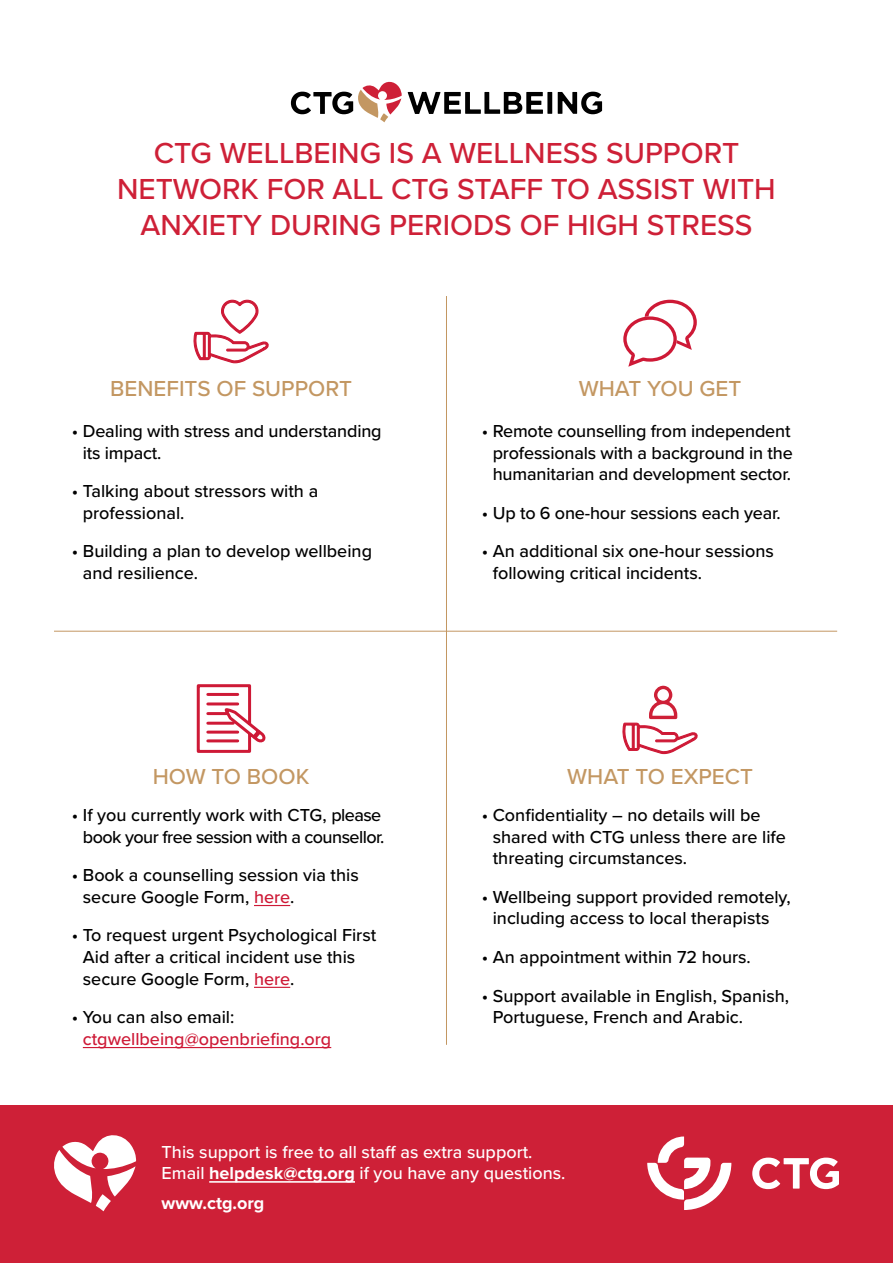
<style>
.page{position:relative;width:893px;height:1263px;background:#fff}
.page>*{position:absolute;margin:0;border:0;box-sizing:border-box;transform-origin:0 0}
.t1{font:500 30px/36px "Proxima Nova";color:#ce2037;text-align:center}
.t2{font:500 22.5px "Proxima Nova";color:#c39762}
.t3{font:500 18px/21.6px "Proxima Nova";color:#000}
.t4{font:500 18px/21.6px "Proxima Nova";color:#fff}
.t5{font:500 18px/21.6px "Proxima Nova";letter-spacing:-.03em;color:#000;text-align:right}
.t6{font:500 18px "Proxima Nova";color:#ce1936}
.t7{font:700 18px "Proxima Nova";color:#fff}
.s1{color:#ce1936}
.s2{font-weight:700}
</style>
<div class="page">
<hr style="left:254px;top:905px;width:36px;height:1px;background:#ce1936">
<hr style="left:254px;top:987px;width:36px;height:1px;background:#ce1936">
<hr style="left:83px;top:1047px;width:248px;height:1px;background:#ce1936">
<div style="left:0;top:1106px;width:893px;height:157px;background:#ce2037"></div>
<svg style="left:54px;top:1135px;width:82px;height:76px"></svg>
<hr style="left:209px;top:1181px;width:146px;height:2px;background:#fff">
<hr style="left:54px;top:631px;width:783px;height:1px;background:#c39762">
<hr style="left:446px;top:296px;width:1px;height:749px;background:#c39762">
<svg style="left:647px;top:1136px;width:84px;height:74px"></svg>
<svg style="left:752px;top:1157px;width:87px;height:32px"></svg>
<svg style="left:408px;top:92px;width:135px;height:22px"></svg>
<div style="left:547px;top:92px;width:5px;height:22px;background:#000"></div>
<svg style="left:558px;top:92px;width:44px;height:22px"></svg>
<svg style="left:291px;top:81px;width:111px;height:41px"></svg>
<svg style="left:193px;top:299px;width:76px;height:65px"></svg>
<svg style="left:623px;top:300px;width:74px;height:67px"></svg>
<svg style="left:196px;top:684px;width:70px;height:69px"></svg>
<hr style="left:208px;top:693px;width:30px;height:3px;background:#ce1936">
<hr style="left:208px;top:702px;width:30px;height:3px;background:#ce1936">
<hr style="left:208px;top:731px;width:30px;height:3px;background:#ce1936">
<hr style="left:208px;top:739px;width:30px;height:3px;background:#ce1936">
<hr style="left:208px;top:712px;width:19px;height:3px;background:#ce1936">
<hr style="left:208px;top:722px;width:25px;height:3px;background:#ce1936">
<svg style="left:622px;top:685px;width:76px;height:70px"></svg>
<h1 class="t1" style="left:117px;top:134px;width:660px">CTG WELLBEING IS A WELLNESS SUPPORT<br>NETWORK FOR ALL CTG STAFF TO ASSIST WITH<br>ANXIETY DURING PERIODS OF HIGH STRESS</h1>
<p class="t2" style="left:110px;top:371px;width:243px">BENEFITS OF SUPPORT</p>
<p class="t2" style="left:579px;top:371px;width:164px">WHAT YOU GET</p>
<p class="t3" style="left:83px;top:419px;width:300px;text-indent:-11px">• Dealing with stress and understanding its impact.</p>
<p class="t3" style="left:83px;top:480px;width:237px;text-indent:-11px">• Talking about stressors with a professional.</p>
<p class="t3" style="left:83px;top:540px;width:291px;text-indent:-11px">• Building a plan to develop wellbeing and resilience.</p>
<p class="t3" style="left:493px;top:419px;width:302px;text-indent:-11px">• Remote counselling from independent professionals with a background in the humanitarian and development sector.</p>
<p class="t3" style="left:482px;top:501px;width:301px">• Up to 6 one-hour sessions each year.</p>
<p class="t3" style="left:493px;top:540px;width:283px;text-indent:-11px">• An additional six one-hour sessions following critical incidents.</p>
<p class="t2" style="left:153px;top:759px;width:158px">HOW TO BOOK</p>
<p class="t2" style="left:567px;top:759px;width:187px">WHAT TO EXPECT</p>
<p class="t5" style="left:72px;top:803px;width:314px">• If you currently work with CTG, please book your free session with a counsellor.</p>
<p class="t3" style="left:83px;top:864px;width:277px;text-indent:-11px">• Book a counselling session via this secure Google Form, <span class="s1">here</span>.</p>
<p class="t3" style="left:83px;top:924px;width:295px;text-indent:-11px">• To request urgent Psychological First<br>Aid after a critical incident use this secure Google Form, <span class="s1">here</span>.</p>
<p class="t3" style="left:72px;top:1006px;width:164px">• You can also email:</p>
<p class="t6" style="left:83px;top:1025px;width:250px">ctgwellbeing@openbriefing.org</p>
<p class="t3" style="left:493px;top:803px;width:295px;text-indent:-11px">• Confidentiality – no details will be shared with CTG unless there are life threating circumstances.</p>
<p class="t3" style="left:482px;top:885px;width:311px;text-align:center">• Wellbeing support provided remotely, including access to local therapists</p>
<p class="t3" style="left:482px;top:945px;width:271px">• An appointment within 72 hours.</p>
<p class="t3" style="left:493px;top:984px;width:298px;text-indent:-11px">• Support available in English, Spanish,<br>Portuguese, French and Arabic.</p>
<p class="t4" style="left:162px;top:1140px;width:405px">This support is free to all staff as extra support.<br>Email <span class="s2">helpdesk@ctg.org</span> if you have any questions.</p>
<p class="t7" style="left:162px;top:1189px;width:104px">www.ctg.org</p>
</div>
